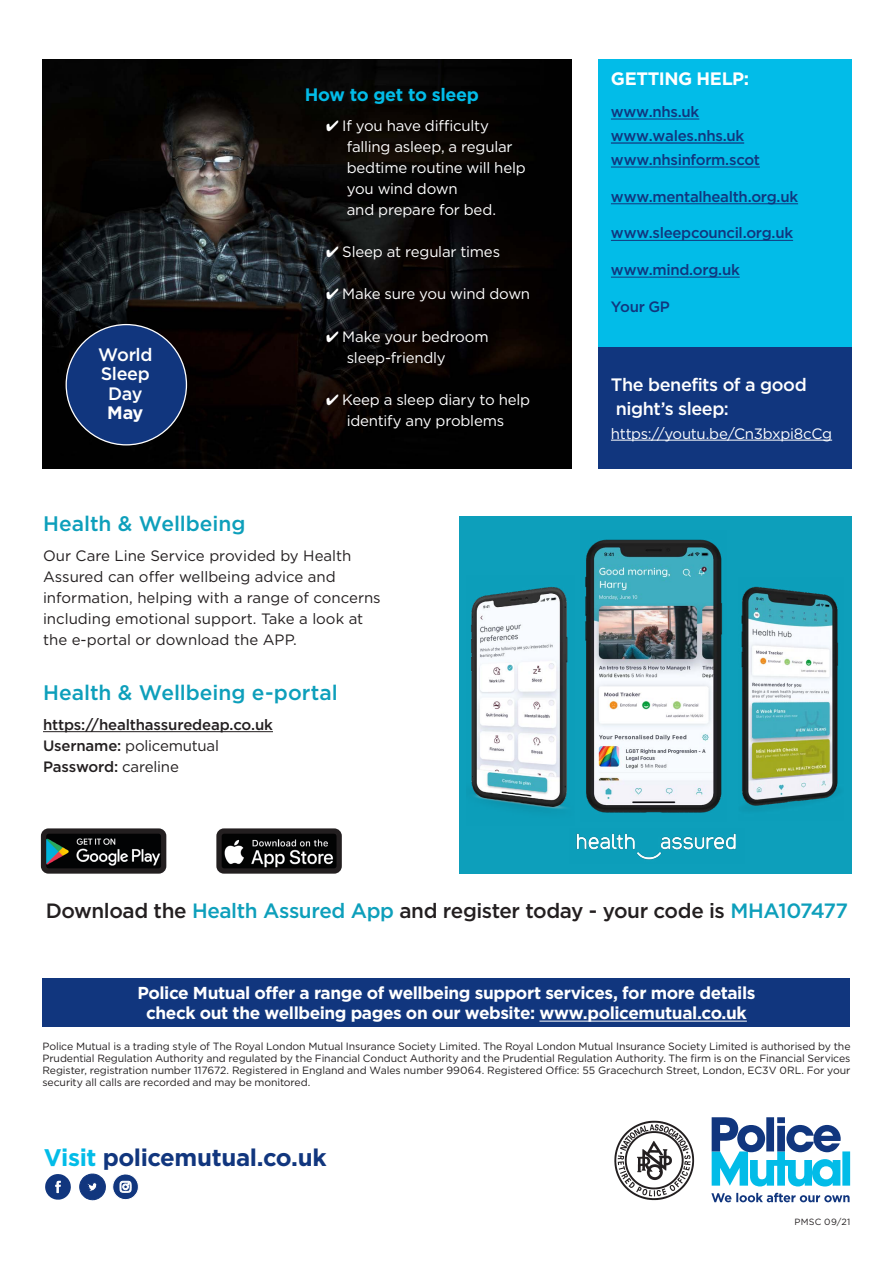
<style>
.page{position:relative;width:893px;height:1263px;background:#fff}
.page>*{position:absolute;margin:0;border:0;box-sizing:border-box;transform-origin:0 0}
.t1{font:700 24px "Gotham";letter-spacing:-.02em;color:#11367e}
.t2{font:500 21px "Gotham";color:#0d9fbb}
.t3{font:500 20.7px "Gotham";letter-spacing:-.02em;color:#231f20}
.t4{font:500 18px/19.5px "Gotham";letter-spacing:-.025em;color:#fff;text-align:center}
.t5{font:700 18px "Gotham";letter-spacing:-.025em;color:#fff}
.t6{font:700 18px "Gotham";letter-spacing:-.02em;color:#02bce8}
.t7{font:700 17.25px/20.2px "Gotham";letter-spacing:-.025em;color:#fff;text-align:center}
.t8{font:15px/21px "Gotham";letter-spacing:-.015em;color:#fff}
.t9{font:15px/21px "Gotham";color:#231f20}
.t10{font:500 15px/24px "Gotham";letter-spacing:-.02em;color:#11367e}
.t11{font:500 15px/21px "Gotham";letter-spacing:-.01em;color:#231f20}
.t12{font:10.5px/12px "Gotham";letter-spacing:-.01em;color:#231f20;text-align:justify}
.t13{font:9px "Gotham";letter-spacing:.035em;color:#231f20}
.s1{font-weight:400}
.s2{color:#0d9fbb}
.s3{color:#02bce8}
</style>
<div class="page">
<img style="left:43px;top:60px;width:528px;height:408px">
<div style="left:598px;top:60px;width:253px;height:287px;background:#02bce8"></div>
<hr style="left:611px;top:240px;width:182px;height:1px;background:#11367e">
<hr style="left:611px;top:277px;width:129px;height:1px;background:#11367e">
<hr style="left:611px;top:204px;width:187px;height:1px;background:#11367e">
<hr style="left:611px;top:167px;width:149px;height:1px;background:#11367e">
<hr style="left:611px;top:143px;width:133px;height:1px;background:#11367e">
<hr style="left:611px;top:119px;width:88px;height:1px;background:#11367e">
<div style="left:66px;top:325px;width:120px;height:120px;background:#11367e;border-radius:50%"></div>
<div style="left:598px;top:347px;width:253px;height:122px;background:#11367e"></div>
<hr style="left:611px;top:440px;width:221px;height:1px;background:#fff">
<img style="left:613px;top:1118px;width:84px;height:84px;border-radius:41px">
<svg style="left:711px;top:1193px;width:139px;height:9px"></svg>
<svg style="left:712px;top:1117px;width:138px;height:69px"></svg>
<svg style="left:45px;top:1174px;width:26px;height:25px"></svg>
<svg style="left:80px;top:1174px;width:26px;height:26px"></svg>
<svg style="left:113px;top:1174px;width:25px;height:26px"></svg>
<div style="left:43px;top:978px;width:807px;height:49px;background:#11367e"></div>
<hr style="left:539px;top:1021px;width:208px;height:1px;background:#fff">
<hr style="left:43px;top:731px;width:230px;height:1px;background:#231f20">
<div style="left:460px;top:516px;width:392px;height:358px;background:#0d9fbb"></div>
<img style="left:585px;top:539px;width:138px;height:274px">
<img style="left:741px;top:586px;width:97px;height:222px">
<img style="left:471px;top:587px;width:97px;height:223px">
<img style="left:576px;top:833px;width:160px;height:27px">
<img style="left:47px;top:834px;width:113px;height:34px">
<div style="left:41px;top:828px;width:125px;height:46px;border:5px solid #231f20;border-radius:5px"></div>
<img style="left:222px;top:834px;width:114px;height:34px">
<div style="left:216px;top:828px;width:126px;height:46px;border:5px solid #231f20;border-radius:5px"></div>
<h3 class="t4" style="left:98px;top:344px;width:56px">World<br>Sleep<br>Day</h3>
<h3 class="t5" style="left:107px;top:403px;width:38px">May</h3>
<h3 class="t6" style="left:305px;top:85px;width:176px">How to get to sleep</h3>
<h3 class="t8" style="left:347px;top:115px;width:180px;text-indent:-21px">✔ If you have difficulty falling asleep, a regular bedtime routine will help you wind down<br>and prepare for bed.</h3>
<h3 class="t8" style="left:326px;top:241px;width:176px">✔ Sleep at regular times</h3>
<h3 class="t8" style="left:326px;top:283px;width:206px">✔ Make sure you wind down</h3>
<h3 class="t8" style="left:347px;top:326px;width:143px;text-indent:-21px">✔ Make your bedroom sleep-friendly</h3>
<h3 class="t8" style="left:326px;top:389px;width:206px;text-align:center">✔ Keep a sleep diary to help identify any problems</h3>
<h2 class="t2" style="left:43px;top:512px;width:204px">Health &amp; Wellbeing</h2>
<h3 class="t9" style="left:43px;top:545px;width:339px">Our Care Line Service provided by Health Assured can offer wellbeing advice and information, helping with a range of concerns including emotional support. Take a look at the e-portal or download the APP.</h3>
<h2 class="t2" style="left:43px;top:681px;width:296px">Health &amp; Wellbeing e-portal</h2>
<h3 class="t11" style="left:43px;top:713px;width:231px">https://healthassuredeap.co.uk<br>Username: <span class="s1">policemutual<br></span>Password: <span class="s1">careline</span></h3>
<h3 class="t5" style="left:611px;top:69px;width:140px">GETTING HELP:</h3>
<h3 class="t10" style="left:611px;top:99px;width:151px">www.nhs.uk www.wales.nhs.uk www.nhsinform.scot</h3>
<h3 class="t10" style="left:611px;top:184px;width:189px">www.mentalhealth.org.uk</h3>
<h3 class="t10" style="left:611px;top:221px;width:184px">www.sleepcouncil.org.uk</h3>
<h3 class="t10" style="left:611px;top:257px;width:130px">www.mind.org.uk</h3>
<h3 class="t10" style="left:611px;top:294px;width:61px">Your GP</h3>
<h3 class="t4" style="left:611px;top:372px;width:197px;line-height:24px;text-align:left">The benefits of a good night’s sleep:</h3>
<h3 class="t8" style="left:611px;top:422px;width:223px">https://youtu.be/Cn3bxpi8cCg</h3>
<h3 class="t3" style="left:46px;top:899px;width:804px">Download the <span class="s2">Health Assured App</span> and register today - your code is <span class="s2">MHA107477</span></h3>
<h3 class="t7" style="left:137px;top:982px;width:619px">Police Mutual offer a range of wellbeing support services, for more details check out the wellbeing pages on our website: www.policemutual.co.uk</h3>
<p class="t12" style="left:43px;top:1040px;width:809px">Police Mutual is a trading style of The Royal London Mutual Insurance Society Limited. The Royal London Mutual Insurance Society Limited is authorised by the Prudential Regulation Authority and regulated by the Financial Conduct Authority and the Prudential Regulation Authority. The firm is on the Financial Services Register, registration number 117672. Registered in England and Wales number 99064. Registered Office: 55 Gracechurch Street, London, EC3V 0RL. For your security all calls are recorded and may be monitored.</p>
<h1 class="t1" style="left:44px;top:1143px;width:284px"><span class="s3">Visit</span> policemutual.co.uk</h1>
<p class="t13" style="left:794px;top:1216px;width:57px">PMSC 09/21</p>
</div>
